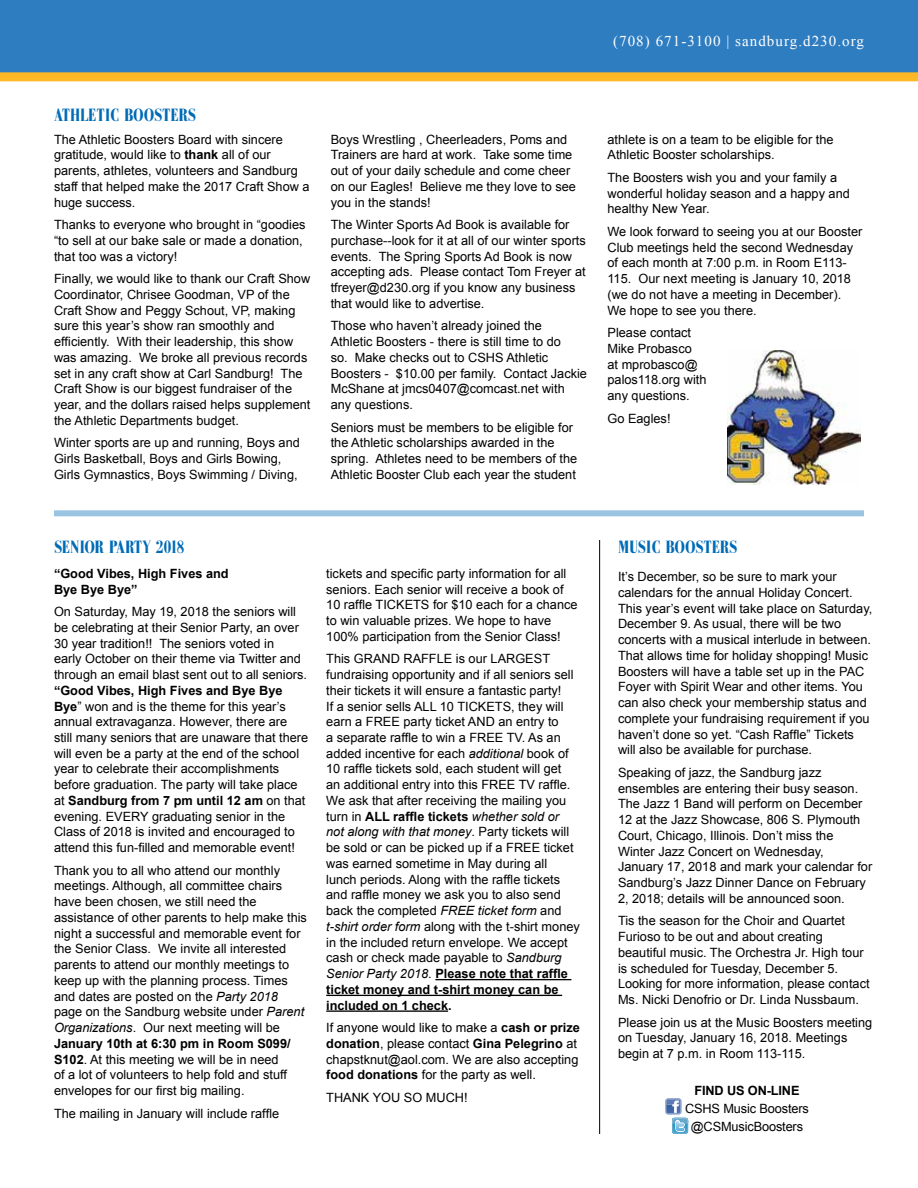
<style>
.page{position:relative;width:918px;height:1188px;background:#fff}
.page>*{position:absolute;margin:0;border:0;box-sizing:border-box;transform-origin:0 0}
.t1{font:700 18px "Galileo FLF";letter-spacing:-.015em;color:#006bb6}
.t2{font:15px "Times New Roman";letter-spacing:.07em;color:#fff}
.t3{font:12.75px/15.8px "Arial";color:#000}
.t4{font:700 12.75px/15.8px "Arial";color:#000}
.s1{font-weight:700}
.s2{font-style:italic}
</style>
<div class="page">
<div style="left:0;top:0;width:918px;height:81px;background:#2f7dc1"></div>
<div style="left:0;top:72px;width:918px;height:9px;background:#fdb827"></div>
<div style="left:54px;top:510px;width:810px;height:6px;background:#99c4e2"></div>
<hr style="left:435px;top:979px;width:136px;height:1px;background:#000">
<hr style="left:326px;top:995px;width:236px;height:1px;background:#000">
<hr style="left:326px;top:1010px;width:122px;height:2px;background:#000">
<svg style="left:665px;top:1098px;width:23px;height:36px"></svg>
<hr style="left:599px;top:540px;width:1px;height:594px;background:#000">
<img style="left:727px;top:350px;width:134px;height:134px">
<p class="t2" style="left:613px;top:31px;width:252px">(708) 671-3100 | sandburg.d230.org</p>
<h1 class="t1" style="left:54px;top:106px;width:143px">ATHLETIC BOOSTERS</h1>
<p class="t3" style="left:54px;top:131px;width:257px">The Athletic Boosters Board with sincere gratitude, would like to <span class="s1">thank</span> all of our parents, athletes, volunteers and Sandburg staff that helped make the 2017 Craft Show a huge success.</p>
<p class="t3" style="left:54px;top:217px;width:253px">Thanks to everyone who brought in “goodies “to sell at our bake sale or made a donation, that too was a victory!</p>
<p class="t3" style="left:54px;top:271px;width:258px">Finally, we would like to thank our Craft Show Coordinator, Chrisee Goodman, VP of the Craft Show and Peggy Schout, VP, making sure this year’s show ran smoothly and efficiently. With their leadership, this show was amazing. We broke all previous records set in any craft show at Carl Sandburg! The Craft Show is our biggest fundraiser of the year, and the dollars raised helps supplement the Athletic Departments budget.</p>
<p class="t3" style="left:54px;top:435px;width:247px">Winter sports are up and running, Boys and<br>Girls Basketball, Boys and Girls Bowing,<br>Girls Gymnastics, Boys Swimming / Diving,</p>
<p class="t3" style="left:331px;top:131px;width:247px">Boys Wrestling , Cheerleaders, Poms and Trainers are hard at work. Take some time out of your daily schedule and come cheer on our Eagles! Believe me they love to see you in the stands!</p>
<p class="t3" style="left:331px;top:217px;width:257px">The Winter Sports Ad Book is available for purchase--look for it at all of our winter sports events. The Spring Sports Ad Book is now accepting ads. Please contact Tom Freyer at tfreyer@d230.org if you know any business that would like to advertise.</p>
<p class="t3" style="left:331px;top:318px;width:258px">Those who haven’t already joined the<br>Athletic Boosters - there is still time to do<br>so. Make checks out to CSHS Athletic Boosters - $10.00 per family. Contact Jackie McShane at jmcs0407@comcast.net with any questions.</p>
<p class="t3" style="left:331px;top:419px;width:248px">Seniors must be members to be eligible for the Athletic scholarships awarded in the spring. Athletes need to be members of the Athletic Booster Club each year the student</p>
<p class="t3" style="left:608px;top:131px;width:228px">athlete is on a team to be eligible for the<br>Athletic Booster scholarships.</p>
<p class="t3" style="left:608px;top:170px;width:244px">The Boosters wish you and your family a wonderful holiday season and a happy and healthy New Year.</p>
<p class="t3" style="left:608px;top:224px;width:256px">We look forward to seeing you at our Booster Club meetings held the second Wednesday of each month at 7:00 p.m. in Room E113- 115. Our next meeting is January 10, 2018 (we do not have a meeting in December).<br>We hope to see you there.</p>
<p class="t3" style="left:608px;top:325px;width:100px">Please contact<br>Mike Probasco<br>at mprobasco@ palos118.org with any questions.</p>
<p class="t3" style="left:608px;top:410px;width:65px">Go Eagles!</p>
<h1 class="t1" style="left:54px;top:538px;width:132px">SENIOR PARTY 2018</h1>
<h1 class="t1" style="left:618px;top:538px;width:121px">MUSIC BOOSTERS</h1>
<p class="t4" style="left:54px;top:566px;width:176px">“Good Vibes, High Fives and<br>Bye Bye Bye”</p>
<p class="t3" style="left:54px;top:604px;width:254px">On Saturday, May 19, 2018 the seniors will be celebrating at their Senior Party, an over 30 year tradition!! The seniors voted in<br>early October on their theme via Twitter and through an email blast sent out to all seniors.</p>
<p class="t3" style="left:54px;top:683px;width:256px"><span class="s1">“Good Vibes, High Fives and Bye Bye Bye</span>” won and is the theme for this year’s annual extravaganza. However, there are still many seniors that are unaware that there will even be a party at the end of the school year to celebrate their accomplishments before graduation. The party will take place at <span class="s1">Sandburg from 7 pm until 12 am</span> on that evening. EVERY graduating senior in the Class of 2018 is invited and encouraged to attend this fun-filled and memorable event!</p>
<p class="t3" style="left:54px;top:863px;width:254px">Thank you to all who attend our monthly meetings. Although, all committee chairs have been chosen, we still need the assistance of other parents to help make this night a successful and memorable event for the Senior Class. We invite all interested parents to attend our monthly meetings to keep up with the planning process. Times and dates are posted on the <span class="s2">Party 2018 </span>page on the Sandburg website under <span class="s2">Parent Organizations</span>. Our next meeting will be <span class="s1">January 10th at 6:30 pm in Room S099/ S102</span>. At this meeting we will be in need<br>of a lot of volunteers to help fold and stuff envelopes for our first big mailing.</p>
<p class="t3" style="left:54px;top:1105px;width:227px">The mailing in January will include raffle</p>
<p class="t3" style="left:326px;top:566px;width:253px">tickets and specific party information for all seniors. Each senior will receive a book of 10 raffle TICKETS for $10 each for a chance to win valuable prizes. We hope to have 100% participation from the Senior Class!</p>
<p class="t3" style="left:326px;top:651px;width:255px">This GRAND RAFFLE is our LARGEST fundraising opportunity and if all seniors sell their tickets it will ensure a fantastic party!<br>If a senior sells ALL 10 TICKETS, they will earn a FREE party ticket AND an entry to<br>a separate raffle to win a FREE TV. As an added incentive for each <span class="s2">additional</span> book of 10 raffle tickets sold, each student will get<br>an additional entry into this FREE TV raffle.<br>We ask that after receiving the mailing you turn in <span class="s1">ALL raffle tickets</span> <span class="s2">whether sold or not along with that money</span>. Party tickets will be sold or can be picked up if a FREE ticket was earned sometime in May during all lunch periods. Along with the raffle tickets and raffle money we ask you to also send back the completed <span class="s2">FREE ticket form</span> and <span class="s2">t-shirt order form</span> along with the t-shirt money in the included return envelope. We accept cash or check made payable to <span class="s2">Sandburg Senior Party 2018</span>. <span class="s1">Please note that raffle ticket money and t-shirt money can be included on 1 check.</span></p>
<p class="t3" style="left:326px;top:1020px;width:255px">If anyone would like to make a <span class="s1">cash or prize donation</span>, please contact <span class="s1">Gina Pelegrino</span> at chapstknut@aol.com. We are also accepting <span class="s1">food donations</span> for the party as well.</p>
<p class="t3" style="left:326px;top:1090px;width:143px">THANK YOU SO MUCH!</p>
<p class="t3" style="left:618px;top:569px;width:256px">It’s December, so be sure to mark your calendars for the annual Holiday Concert.<br>This year’s event will take place on Saturday, December 9. As usual, there will be two concerts with a musical interlude in between.<br>That allows time for holiday shopping! Music Boosters will have a table set up in the PAC Foyer with Spirit Wear and other items. You can also check your membership status and complete your fundraising requirement if you haven’t done so yet. “Cash Raffle” Tickets will also be available for purchase.</p>
<p class="t3" style="left:618px;top:765px;width:256px">Speaking of jazz, the Sandburg jazz ensembles are entering their busy season.<br>The Jazz 1 Band will perform on December 12 at the Jazz Showcase, 806 S. Plymouth Court, Chicago, Illinois. Don’t miss the Winter Jazz Concert on Wednesday, January 17, 2018 and mark your calendar for Sandburg’s Jazz Dinner Dance on February 2, 2018; details will be announced soon.</p>
<p class="t3" style="left:618px;top:913px;width:253px">Tis the season for the Choir and Quartet Furioso to be out and about creating beautiful music. The Orchestra Jr. High tour is scheduled for Tuesday, December 5.<br>Looking for more information, please contact Ms. Nicki Denofrio or Dr. Linda Nussbaum.</p>
<p class="t3" style="left:618px;top:1014px;width:256px">Please join us at the Music Boosters meeting on Tuesday, January 16, 2018. Meetings begin at 7 p.m. in Room 113-115.</p>
<p class="t4" style="left:694px;top:1083px;width:107px">FIND US ON-LINE</p>
<p class="t3" style="left:685px;top:1099px;width:125px;line-height:18px;text-align:center">CSHS Music Boosters @CSMusicBoosters</p>
</div>
